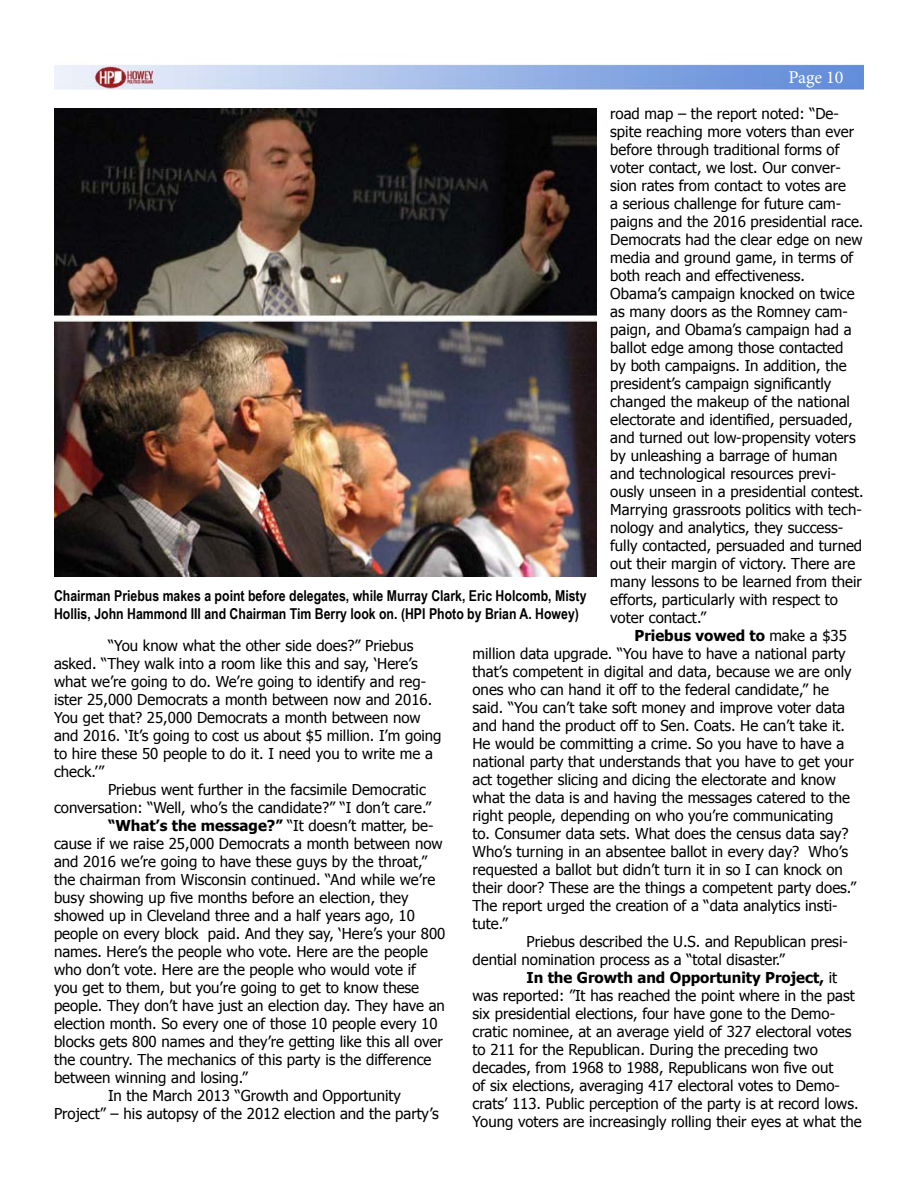
<style>
.page{position:relative;width:918px;height:1188px;background:#fff}
.page>*{position:absolute;margin:0;border:0;box-sizing:border-box;transform-origin:0 0}
.t1{font:18px "Minion Pro";letter-spacing:-.005em;color:#fff}
.t2{font:15px/18px "Tahoma";color:#000}
.t3{font:700 15px/18px "Arial Narrow";color:#000}
.s1{font-weight:700}
</style>
<div class="page">
<img style="left:54px;top:64px;width:810px;height:26px">
<img style="left:54px;top:108px;width:543px;height:469px">
<p class="t1" style="left:789px;top:65px;width:56px">Page 10</p>
<p class="t2" style="left:610px;top:105px;width:255px">road map – the report noted: “De&shy;spite reaching more voters than ever before through traditional forms of voter contact, we lost. Our conver&shy;sion rates from contact to votes are<br>a serious challenge for future cam&shy;paigns and the 2016 presidential race.<br>Democrats had the clear edge on new media and ground game, in terms of both reach and effectiveness.<br>Obama’s campaign knocked on twice as many doors as the Romney cam&shy;paign, and Obama’s campaign had a ballot edge among those contacted<br>by both campaigns. In addition, the president’s campaign significantly changed the makeup of the national electorate and identified, persuaded, and turned out low-propensity voters by unleashing a barrage of human and technological resources previ&shy;ously unseen in a presidential contest.<br>Marrying grassroots politics with tech&shy;nology and analytics, they success&shy;fully contacted, persuaded and turned out their margin of victory. There are many lessons to be learned from their efforts, particularly with respect to voter contact.”</p>
<p class="t2" style="left:472px;top:627px;width:385px;text-indent:162px"><span class="s1">Priebus vowed to</span> make a $35 million data upgrade. “You have to have a national party that’s competent in digital and data, because we are only ones who can hand it off to the federal candidate,” he said. “You can’t take soft money and improve voter data and hand the product off to Sen. Coats. He can’t take it.<br>He would be committing a crime. So you have to have a national party that understands that you have to get your act together slicing and dicing the electorate and know what the data is and having the messages catered to the right people, depending on who you’re communicating<br>to. Consumer data sets. What does the census data say?<br>Who’s turning in an absentee ballot in every day? Who’s requested a ballot but didn’t turn it in so I can knock on their door? These are the things a competent party does.” The report urged the creation of a “data analytics insti&shy;tute.”</p>
<p class="t2" style="left:472px;top:933px;width:377px;text-indent:54px">Priebus described the U.S. and Republican presi&shy;dential nomination process as a “total disaster.”</p>
<p class="t2" style="left:472px;top:969px;width:391px;text-indent:54px"><span class="s1">In the Growth and Opportunity Project,</span> it was reported: ”It has reached the point where in the past six presidential elections, four have gone to the Demo&shy;cratic nominee, at an average yield of 327 electoral votes to 211 for the Republican. During the preceding two decades, from 1968 to 1988, Republicans won five out<br>of six elections, averaging 417 electoral votes to Demo&shy;crats’ 113. Public perception of the party is at record lows.<br>Young voters are increasingly rolling their eyes at what the</p>
<p class="t3" style="left:54px;top:586px;width:534px">Chairman Priebus makes a point before delegates, while Murray Clark, Eric Holcomb, Misty<br>Hollis, John Hammond III and Chairman Tim Berry look on. (HPI Photo by Brian A. Howey)</p>
<p class="t2" style="left:54px;top:636px;width:389px;text-indent:54px">“You know what the other side does?” Priebus asked. “They walk into a room like this and say, ‘Here’s what we’re going to do. We’re going to identify and reg&shy;ister 25,000 Democrats a month between now and 2016.<br>You get that? 25,000 Democrats a month between now and 2016. ‘It’s going to cost us about $5 million. I’m going to hire these 50 people to do it. I need you to write me a check.’”</p>
<p class="t2" style="left:108px;top:780px;width:320px">Priebus went further in the facsimile Democratic</p>
<p class="t2" style="left:54px;top:798px;width:379px">conversation: “Well, who’s the candidate?” “I don’t care.”</p>
<p class="t2" style="left:108px;top:816px;width:327px"><span class="s1">“What’s the message?”</span> “It doesn’t matter, be-</p>
<p class="t2" style="left:54px;top:834px;width:390px">cause if we raise 25,000 Democrats a month between now</p>
<p class="t2" style="left:54px;top:852px;width:375px">and 2016 we’re going to have these guys by the throat,”</p>
<p class="t2" style="left:54px;top:870px;width:383px">the chairman from Wisconsin continued. “And while we’re</p>
<p class="t2" style="left:54px;top:888px;width:356px">busy showing up five months before an election, they</p>
<p class="t2" style="left:54px;top:906px;width:362px">showed up in Cleveland three and a half years ago, 10</p>
<p class="t2" style="left:54px;top:924px;width:393px">people on every block paid. And they say, ‘Here’s your 800</p>
<p class="t2" style="left:54px;top:942px;width:376px">names. Here’s the people who vote. Here are the people</p>
<p class="t2" style="left:54px;top:960px;width:363px">who don’t vote. Here are the people who would vote if</p>
<p class="t2" style="left:54px;top:978px;width:367px">you get to them, but you’re going to get to know these</p>
<p class="t2" style="left:54px;top:996px;width:393px">people. They don’t have just an election day. They have an</p>
<p class="t2" style="left:54px;top:1014px;width:385px">election month. So every one of those 10 people every 10</p>
<p class="t2" style="left:54px;top:1032px;width:390px">blocks gets 800 names and they’re getting like this all over</p>
<p class="t2" style="left:54px;top:1050px;width:379px">the country. The mechanics of this party is the difference</p>
<p class="t2" style="left:54px;top:1068px;width:195px">between winning and losing.”</p>
<p class="t2" style="left:108px;top:1086px;width:294px">In the March 2013 “Growth and Opportunity</p>
<p class="t2" style="left:54px;top:1104px;width:386px">Project” – his autopsy of the 2012 election and the party’s</p>
</div>
